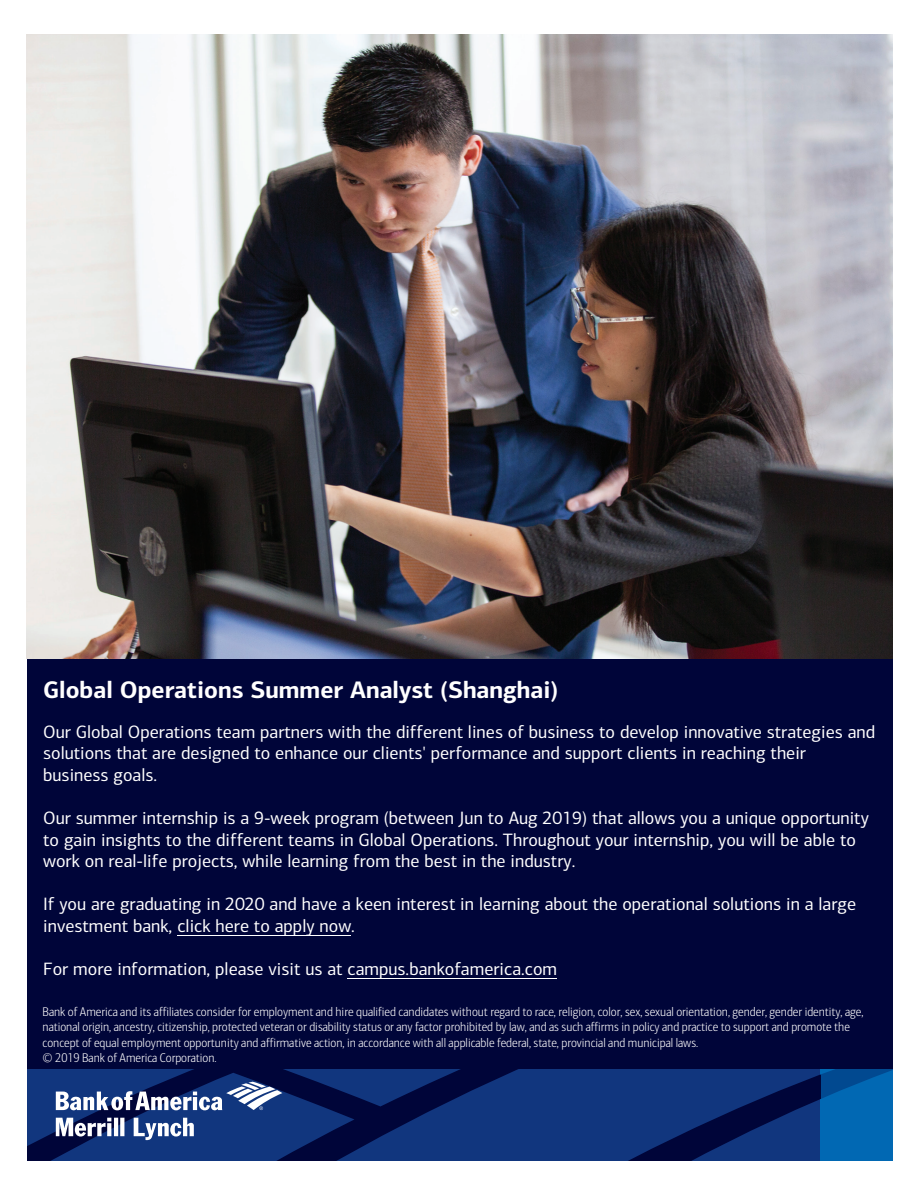
<style>
.page{position:relative;width:918px;height:1188px;background:#fff}
.page>*{position:absolute;margin:0;border:0;box-sizing:border-box;transform-origin:0 0}
.t1{font:700 24px "Connections";color:#fff}
.t2{font:18px/21.6px "Connections";color:#fff}
.t3{font:300 12.75px/15.3px "Connections Cond";color:#fff}
</style>
<div class="page">
<div style="left:27px;top:654px;width:865px;height:416px;background:#000539"></div>
<svg style="left:27px;top:1070px;width:681px;height:91px;background:#0d2b6f"></svg>
<svg style="left:708px;top:1070px;width:184px;height:91px;background:#073e83"></svg>
<svg style="left:56px;top:1082px;width:226px;height:28px"></svg>
<svg style="left:134px;top:1118px;width:60px;height:22px"></svg>
<svg style="left:56px;top:1118px;width:68px;height:19px"></svg>
<img style="left:26px;top:34px;width:867px;height:624px">
<hr style="left:348px;top:978px;width:209px;height:1px;background:#fff">
<hr style="left:177px;top:935px;width:174px;height:1px;background:#fff">
<h1 class="t1" style="left:43px;top:675px;width:517px">Global Operations Summer Analyst (Shanghai)</h1>
<p class="t2" style="left:43px;top:721px;width:834px">Our Global Operations team partners with the different lines of business to develop innovative strategies and solutions that are designed to enhance our clients' performance and support clients in reaching their business goals.</p>
<p class="t2" style="left:43px;top:807px;width:827px">Our summer internship is a 9-week program (between Jun to Aug 2019) that allows you a unique opportunity to gain insights to the different teams in Global Operations. Throughout your internship, you will be able to work on real-life projects, while learning from the best in the industry.</p>
<p class="t2" style="left:43px;top:893px;width:815px">If you are graduating in 2020 and have a keen interest in learning about the operational solutions in a large investment bank, click here to apply now.</p>
<p class="t2" style="left:43px;top:958px;width:516px">For more information, please visit us at campus.bankofamerica.com</p>
<p class="t3" style="left:43px;top:1004px;width:823px">Bank of America and its affiliates consider for employment and hire qualified candidates without regard to race, religion, color, sex, sexual orientation, gender, gender identity, age, national origin, ancestry, citizenship, protected veteran or disability status or any factor prohibited by law, and as such affirms in policy and practice to support and promote the concept of equal employment opportunity and affirmative action, in accordance with all applicable federal, state, provincial and municipal laws.<br>© 2019 Bank of America Corporation.</p>
</div>
